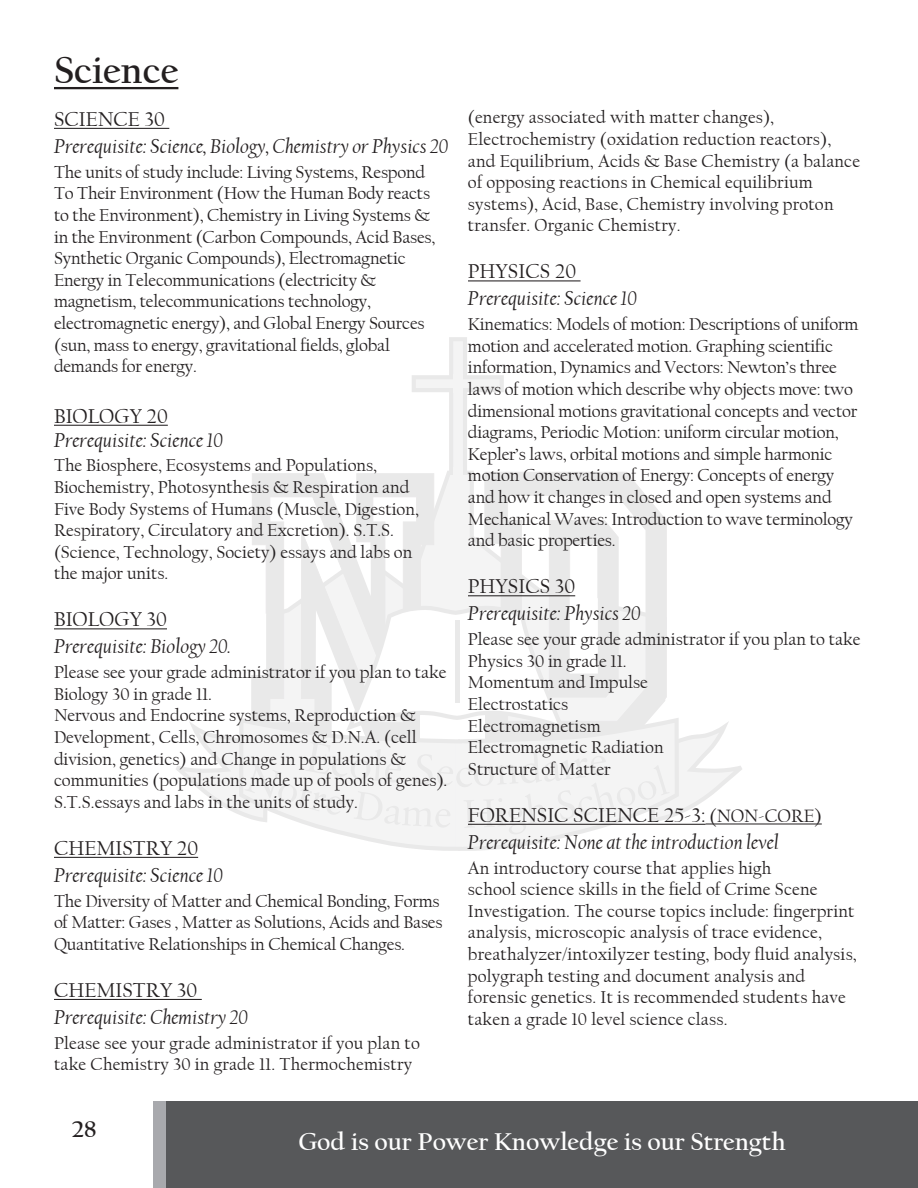
<style>
.page{position:relative;width:918px;height:1188px;background:#fff}
.page>*{position:absolute;margin:0;border:0;box-sizing:border-box;transform-origin:0 0}
.t1{font:700 39px "Californian FB";color:#231f20}
.t2{font:700 25.5px "Californian FB";color:#fff}
.t3{font:700 24px "Californian FB";color:#231f20}
.t4{font:italic 21px/27.3px "Californian FB";color:#231f20}
.t5{font:21px "Californian FB";color:#231f20}
.t6{font:18px/21.6px "Californian FB";color:#231f20}
.s1{font-style:normal}
.s2{font-style:normal;font-size:18.75px}
</style>
<div class="page">
<div style="left:166px;top:1102px;width:752px;height:86px;background:#57585a"></div>
<div style="left:153px;top:1102px;width:13px;height:86px;background:#a8a9ad"></div>
<svg style="left:434px;top:475px;width:50px;height:79px;fill:#f4f4f4"></svg>
<svg style="left:484px;top:472px;width:183px;height:82px;fill:#e9e9e9"></svg>
<svg style="left:412px;top:337px;width:92px;height:138px"></svg>
<div style="left:453px;top:374px;width:10px;height:19px;background:#f4f4f4"></div>
<svg style="left:252px;top:473px;width:182px;height:81px;fill:#e9e9e9"></svg>
<div style="left:453px;top:467px;width:10px;height:10px;background:#f4f4f4"></div>
<svg style="left:176px;top:554px;width:566px;height:297px"></svg>
<div style="left:455px;top:620px;width:5px;height:83px;background:#e9e9e9"></div>
<hr style="left:54px;top:128px;width:115px;height:1px;background:#231f20">
<hr style="left:54px;top:425px;width:114px;height:1px;background:#231f20">
<hr style="left:54px;top:628px;width:113px;height:1px;background:#231f20">
<hr style="left:54px;top:857px;width:144px;height:1px;background:#231f20">
<hr style="left:54px;top:999px;width:148px;height:1px;background:#231f20">
<hr style="left:468px;top:280px;width:113px;height:1px;background:#231f20">
<hr style="left:468px;top:595px;width:107px;height:1px;background:#231f20">
<hr style="left:468px;top:824px;width:238px;height:1px;background:#231f20">
<hr style="left:706px;top:824px;width:116px;height:1px;background:#231f20">
<hr style="left:54px;top:87px;width:124px;height:2px;background:#231f20">
<h1 class="t1" style="left:54px;top:48px;width:126px">Science</h1>
<p class="t5" style="left:54px;top:107px;width:112px">SCIENCE 30</p>
<p class="t4" style="left:54px;top:133px;width:396px">Prerequisite: Science, Biology, Chemistry or Physics 20</p>
<p class="t6" style="left:54px;top:161px;width:383px">The units of study include: Living Systems, Respond To Their Environment (How the Human Body reacts to the Environment), Chemistry in Living Systems &amp; in the Environment (Carbon Compounds, Acid Bases, Synthetic Organic Compounds), Electromagnetic Energy in Telecommunications (electricity &amp; magnetism, telecommunications technology, electromagnetic energy), and Global Energy Sources (sun, mass to energy, gravitational fields, global demands for energy.</p>
<p class="t5" style="left:54px;top:404px;width:115px">BIOLOGY 20</p>
<p class="t4" style="left:54px;top:426px;width:171px">Prerequisite: Science 10</p>
<p class="t6" style="left:54px;top:455px;width:366px">The Biosphere, Ecosystems and Populations, Biochemistry, Photosynthesis &amp; Respiration and Five Body Systems of Humans (Muscle, Digestion, Respiratory, Circulatory and Excretion). S.T.S. (Science, Technology, Society) essays and labs on the major units.</p>
<p class="t5" style="left:54px;top:608px;width:115px">BIOLOGY 30</p>
<p class="t4" style="left:54px;top:633px;width:178px">Prerequisite: Biology 20.</p>
<p class="t6" style="left:54px;top:662px;width:395px">Please see your grade administrator if you plan to take Biology 30 in grade 11.<br>Nervous and Endocrine systems, Reproduction &amp; Development, Cells, Chromosomes &amp; D.N.A. (cell division, genetics) and Change in populations &amp; communities (populations made up of pools of genes).<br>S.T.S.essays and labs in the units of study.</p>
<p class="t5" style="left:54px;top:836px;width:146px">CHEMISTRY 20</p>
<p class="t4" style="left:54px;top:862px;width:171px">Prerequisite: Science 10</p>
<p class="t6" style="left:54px;top:890px;width:390px">The Diversity of Matter and Chemical Bonding, Forms of Matter: Gases , Matter as Solutions, Acids and Bases<br>Quantitative Relationships in Chemical Changes.</p>
<p class="t5" style="left:54px;top:978px;width:145px">CHEMISTRY 30</p>
<p class="t4" style="left:54px;top:1004px;width:195px">Prerequisite: Chemistry 20</p>
<p class="t6" style="left:54px;top:1032px;width:367px">Please see your grade administrator if you plan to take Chemistry 30 in grade 11. Thermochemistry</p>
<p class="t6" style="left:468px;top:107px;width:394px">(energy associated with matter changes), Electrochemistry (oxidation reduction reactors), and Equilibrium, Acids &amp; Base Chemistry (a balance of opposing reactions in Chemical equilibrium systems), Acid, Base, Chemistry involving proton transfer. Organic Chemistry.</p>
<p class="t5" style="left:468px;top:260px;width:110px">PHYSICS 20</p>
<p class="t4" style="left:468px;top:285px;width:171px">Prerequisite: Science 10</p>
<p class="t6" style="left:468px;top:314px;width:392px">Kinematics: Models of motion: Descriptions of uniform motion and accelerated motion. Graphing scientific information, Dynamics and Vectors: Newton’s three laws of motion which describe why objects move: two dimensional motions gravitational concepts and vector diagrams, Periodic Motion: uniform circular motion, Kepler’s laws, orbital motions and simple harmonic motion Conservation of Energy: Concepts of energy and how it changes in closed and open systems and Mechanical Waves: Introduction to wave terminology and basic properties.</p>
<p class="t5" style="left:468px;top:575px;width:109px">PHYSICS 30</p>
<p class="t4" style="left:468px;top:600px;width:174px">Prerequisite: Physics 20</p>
<p class="t6" style="left:468px;top:629px;width:394px">Please see your grade administrator if you plan to take<br>Physics 30 in grade 11.<br>Momentum and Impulse<br>Electrostatics<br>Electromagnetism<br>Electromagnetic Radiation<br>Structure of Matter</p>
<p class="t4" style="left:468px;top:801px;width:355px"><span class="s1">FORENSIC SCIENCE 25-3:</span> <span class="s2">(NON-CORE)<br></span>Prerequisite: None at the introduction level</p>
<p class="t6" style="left:468px;top:857px;width:390px">An introductory course that applies high<br>school science skills in the field of Crime Scene Investigation. The course topics include: fingerprint analysis, microscopic analysis of trace evidence, breathalyzer/intoxilyzer testing, body fluid analysis, polygraph testing and document analysis and forensic genetics. It is recommended students have taken a grade 10 level science class.</p>
<h3 class="t3" style="left:72px;top:1115px;width:26px">28</h3>
<h2 class="t2" style="left:298px;top:1127px;width:489px">God is our Power Knowledge is our Strength</h2>
</div>
